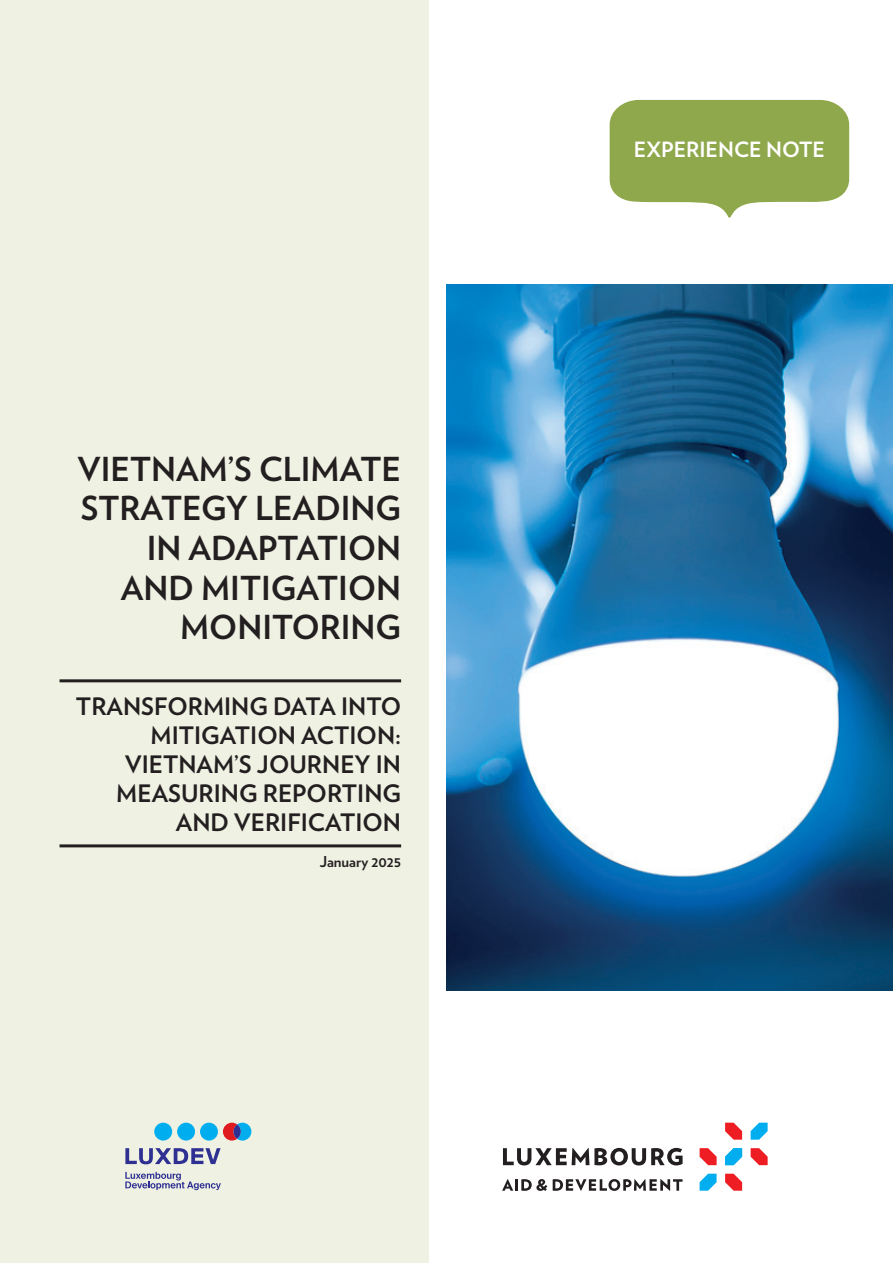
<style>
.page{position:relative;width:893px;height:1263px;background:#fff}
.page>*{position:absolute;margin:0;border:0;box-sizing:border-box;transform-origin:0 0}
.t1{font:700 33px/39.6px "Verlag";color:#231f20;text-align:right}
.t2{font:700 24px/28.8px "Verlag";color:#231f20;text-align:right}
.t3{font:700 21px "Verlag";color:#fff}
.t4{font:700 15px "Verlag";color:#231f20}
</style>
<div class="page">
<img style="left:446px;top:285px;width:447px;height:706px">
<div style="left:0;top:0;width:429px;height:1263px;background:#eff1e3"></div>
<svg style="left:610px;top:100px;width:239px;height:117px;background:#9eb464"></svg>
<hr style="left:60px;top:679px;width:341px;height:3px;background:#231f20">
<hr style="left:60px;top:844px;width:341px;height:3px;background:#231f20">
<svg style="left:125px;top:1148px;width:96px;height:16px"></svg>
<svg style="left:125px;top:1172px;width:96px;height:18px"></svg>
<div style="left:200px;top:1123px;width:18px;height:17px;background:#00aeef;border-radius:50%"></div>
<svg style="left:223px;top:1123px;width:28px;height:17px"></svg>
<svg style="left:233px;top:1124px;width:8px;height:15px"></svg>
<div style="left:177px;top:1123px;width:18px;height:17px;background:#00aeef;border-radius:50%"></div>
<div style="left:154px;top:1123px;width:18px;height:17px;background:#00aeef;border-radius:50%"></div>
<svg style="left:700px;top:1148px;width:17px;height:17px"></svg>
<svg style="left:725px;top:1174px;width:17px;height:17px"></svg>
<svg style="left:700px;top:1174px;width:17px;height:17px"></svg>
<svg style="left:503px;top:1148px;width:180px;height:17px"></svg>
<svg style="left:725px;top:1123px;width:17px;height:17px"></svg>
<svg style="left:751px;top:1123px;width:17px;height:17px"></svg>
<svg style="left:751px;top:1148px;width:17px;height:17px"></svg>
<svg style="left:725px;top:1148px;width:17px;height:17px"></svg>
<svg style="left:502px;top:1179px;width:45px;height:12px"></svg>
<svg style="left:553px;top:1179px;width:129px;height:12px"></svg>
<h1 class="t1" style="left:78px;top:447px;width:325px">VIETNAM’S CLIMATE<br>STRATEGY LEADING<br>IN ADAPTATION<br>AND MITIGATION<br>MONITORING</h1>
<p class="t2" style="left:76px;top:691px;width:327px">TRANSFORMING DATA INTO<br>MITIGATION ACTION:<br>VIETNAM’S JOURNEY IN<br>MEASURING REPORTING<br>AND VERIFICATION</p>
<p class="t4" style="left:320px;top:850px;width:83px">January 2025</p>
<p class="t3" style="left:634px;top:133px;width:193px">EXPERIENCE NOTE</p>
</div>
